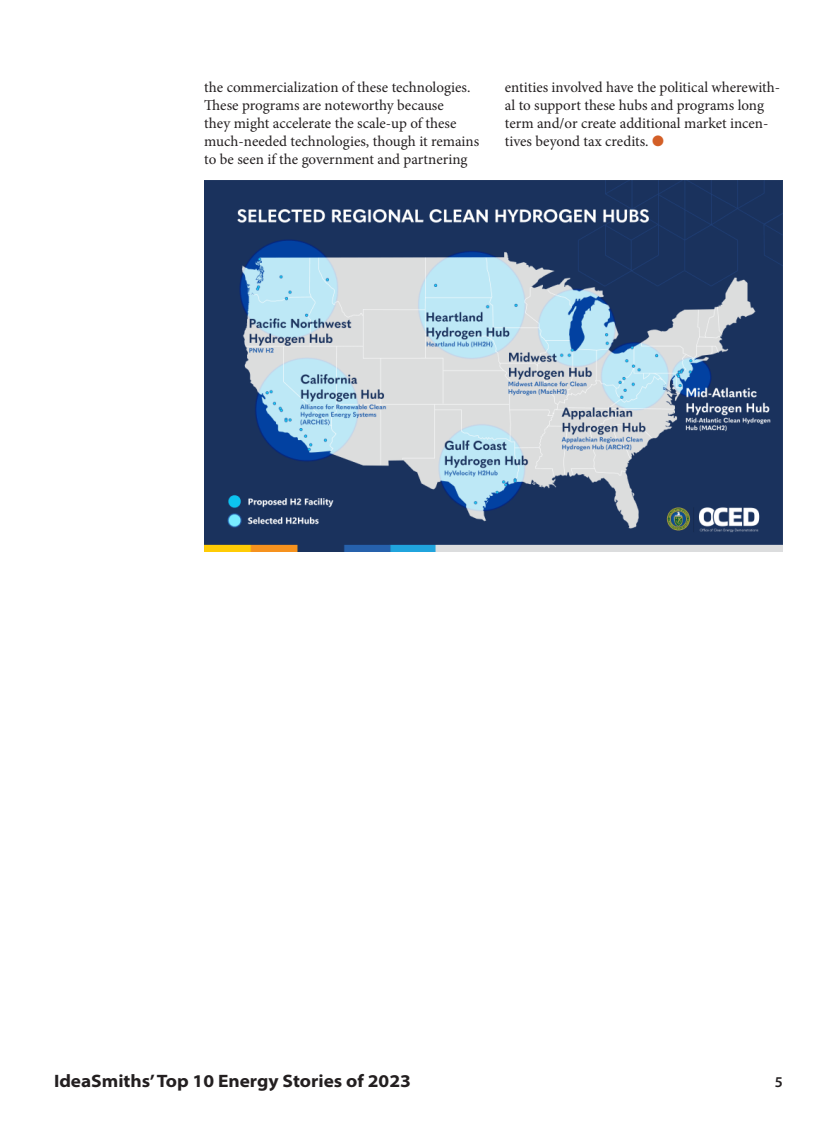
<style>
.page{position:relative;width:837px;height:1121px;background:#fff}
.page>*{position:absolute;margin:0;border:0;box-sizing:border-box;transform-origin:0 0}
.t1{font:700 semi-expanded 18px "Myriad Pro";color:#231f20}
.Body_11_14_Indented{font:15px/18px "Minion Pro";color:#231f20}
.t2{font:600 15px "Myriad Pro";color:#231f20}
.s1{color:#d35f27}
</style>
<div class="page">
<img style="left:204px;top:180px;width:579px;height:371px">
<p class="Body_11_14_Indented" style="left:204px;top:78px;width:276px">the commercialization of these technologies.<br>These programs are noteworthy because<br>they might accelerate the scale-up of these much-needed technologies, though it remains to be seen if the government and partnering</p>
<p class="Body_11_14_Indented" style="left:505px;top:78px;width:277px">entities involved have the political wherewith&shy;al to support these hubs and programs long term and/or create additional market incen&shy;tives beyond tax credits. <span class="s1">●</span></p>
<p class="t1" style="left:54px;top:1069px;width:358px">IdeaSmiths’ Top 10 Energy Stories of 2023</p>
<p class="t2" style="left:775px;top:1072px;width:10px">5</p>
</div>
